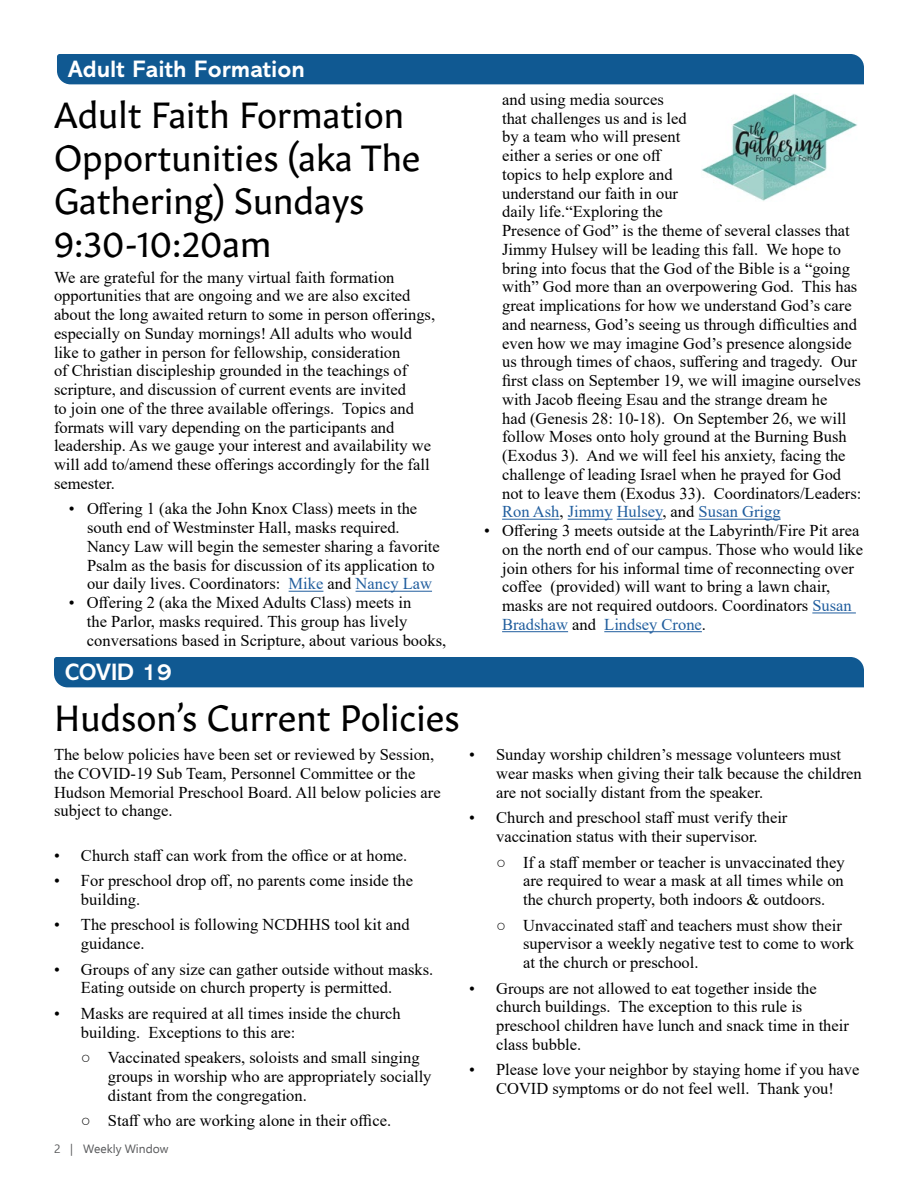
<style>
.page{position:relative;width:918px;height:1188px;background:#fff}
.page>*{position:absolute;margin:0;border:0;box-sizing:border-box;transform-origin:0 0}
.t1{font:36px/43.2px "Gitan Latn";color:#000}
.t2{font:700 24px "Abadi MT Pro";color:#fff}
.t3{font:16.5px/18.8px "Times New Roman";color:#000}
.t4{font:12px "Ebrima";color:#58595b}
.s1{color:#215e9e}
</style>
<div class="page">
<div style="left:57px;top:54px;width:807px;height:30px;background:#105992"></div>
<hr style="left:289px;top:591px;width:34px;height:1px;background:#215e9e">
<hr style="left:356px;top:591px;width:76px;height:1px;background:#215e9e">
<hr style="left:502px;top:519px;width:57px;height:1px;background:#215e9e">
<hr style="left:568px;top:519px;width:45px;height:1px;background:#215e9e">
<hr style="left:617px;top:519px;width:45px;height:1px;background:#215e9e">
<hr style="left:699px;top:519px;width:82px;height:1px;background:#215e9e">
<hr style="left:812px;top:613px;width:44px;height:1px;background:#215e9e">
<hr style="left:502px;top:631px;width:66px;height:1px;background:#215e9e">
<hr style="left:604px;top:631px;width:98px;height:1px;background:#215e9e">
<div style="left:54px;top:657px;width:810px;height:30px;background:#105992"></div>
<img style="left:702px;top:93px;width:155px;height:108px">
<h2 class="t2" style="left:68px;top:55px;width:238px">Adult Faith Formation</h2>
<h1 class="t1" style="left:54px;top:90px;width:368px">Adult Faith Formation<br>Opportunities (aka The<br>Gathering) Sundays<br>9:30-10:20am</h1>
<p class="t3" style="left:54px;top:267px;width:383px">We are grateful for the many virtual faith formation opportunities that are ongoing and we are also excited about the long awaited return to some in person offerings, especially on Sunday mornings! All adults who would like to gather in person for fellowship, consideration<br>of Christian discipleship grounded in the teachings of scripture, and discussion of current events are invited<br>to join one of the three available offerings. Topics and formats will vary depending on the participants and leadership. As we gauge your interest and availability we will add to/amend these offerings accordingly for the fall semester.</p>
<p class="t3" style="left:87px;top:499px;width:354px;text-indent:-18px">• Offering 1 (aka the John Knox Class) meets in the south end of Westminster Hall, masks required.<br>Nancy Law will begin the semester sharing a favorite Psalm as the basis for discussion of its application to our daily lives. Coordinators: <span class="s1">Mike</span> and <span class="s1">Nancy Law</span></p>
<p class="t3" style="left:87px;top:593px;width:361px;text-indent:-18px">• Offering 2 (aka the Mixed Adults Class) meets in<br>the Parlor, masks required. This group has lively conversations based in Scripture, about various books,</p>
<h2 class="t2" style="left:65px;top:658px;width:108px">COVID 19</h2>
<h1 class="t1" style="left:54px;top:693px;width:407px">Hudson’s Current Policies</h1>
<p class="t3" style="left:54px;top:745px;width:388px">The below policies have been set or reviewed by Session, the COVID-19 Sub Team, Personnel Committee or the Hudson Memorial Preschool Board. All below policies are subject to change.</p>
<p class="t3" style="left:54px;top:845px;width:355px">• Church staff can work from the office or at home.</p>
<p class="t3" style="left:81px;top:871px;width:334px;text-indent:-27px">• For preschool drop off, no parents come inside the building.</p>
<p class="t3" style="left:81px;top:915px;width:330px;text-indent:-27px">• The preschool is following NCDHHS tool kit and guidance.</p>
<p class="t3" style="left:81px;top:959px;width:354px;text-indent:-27px">• Groups of any size can gather outside without masks.<br>Eating outside on church property is permitted.</p>
<p class="t3" style="left:81px;top:1003px;width:321px;text-indent:-27px">• Masks are required at all times inside the church building. Exceptions to this are:</p>
<p class="t3" style="left:108px;top:1048px;width:325px;text-indent:-27px">○ Vaccinated speakers, soloists and small singing groups in worship who are appropriately socially distant from the congregation.</p>
<p class="t3" style="left:81px;top:1111px;width:312px">○ Staff who are working alone in their office.</p>
<p class="t4" style="left:54px;top:1140px;width:116px">2 | Weekly Window</p>
<p class="t3" style="left:502px;top:89px;width:361px">and using media sources<br>that challenges us and is led<br>by a team who will present<br>either a series or one off<br>topics to help explore and<br>understand our faith in our<br>daily life.“Exploring the<br>Presence of God” is the theme of several classes that Jimmy Hulsey will be leading this fall. We hope to bring into focus that the God of the Bible is a “going with” God more than an overpowering God. This has great implications for how we understand God’s care and nearness, God’s seeing us through difficulties and even how we may imagine God’s presence alongside us through times of chaos, suffering and tragedy. Our first class on September 19, we will imagine ourselves with Jacob fleeing Esau and the strange dream he<br>had (Genesis 28: 10-18). On September 26, we will follow Moses onto holy ground at the Burning Bush (Exodus 3). And we will feel his anxiety, facing the challenge of leading Israel when he prayed for God not to leave them (Exodus 33). Coordinators/Leaders:<br><span class="s1">Ron Ash</span>, <span class="s1">Jimmy Hulsey</span>, and <span class="s1">Susan Grigg</span></p>
<p class="t3" style="left:502px;top:521px;width:363px;text-indent:-18px">• Offering 3 meets outside at the Labyrinth/Fire Pit area on the north end of our campus. Those who would like join others for his informal time of reconnecting over coffee (provided) will want to bring a lawn chair, masks are not required outdoors. Coordinators <span class="s1">Susan Bradshaw</span> and <span class="s1">Lindsey Crone</span>.</p>
<p class="t3" style="left:496px;top:745px;width:367px;text-indent:-27px">• Sunday worship children’s message volunteers must wear masks when giving their talk because the children are not socially distant from the speaker.</p>
<p class="t3" style="left:469px;top:808px;width:320px;text-align:center">• Church and preschool staff must verify their vaccination status with their supervisor.</p>
<p class="t3" style="left:523px;top:852px;width:323px;text-align:justify;text-indent:-27px">○ If a staff member or teacher is unvaccinated they are required to wear a mask at all times while on the church property, both indoors &amp; outdoors.</p>
<p class="t3" style="left:523px;top:915px;width:332px;text-indent:-27px">○ Unvaccinated staff and teachers must show their supervisor a weekly negative test to come to work at the church or preschool.</p>
<p class="t3" style="left:496px;top:978px;width:354px;text-indent:-27px">• Groups are not allowed to eat together inside the church buildings. The exception to this rule is preschool children have lunch and snack time in their class bubble.</p>
<p class="t3" style="left:469px;top:1060px;width:392px;text-align:center">• Please love your neighbor by staying home if you have<br>COVID symptoms or do not feel well. Thank you!</p>
</div>
